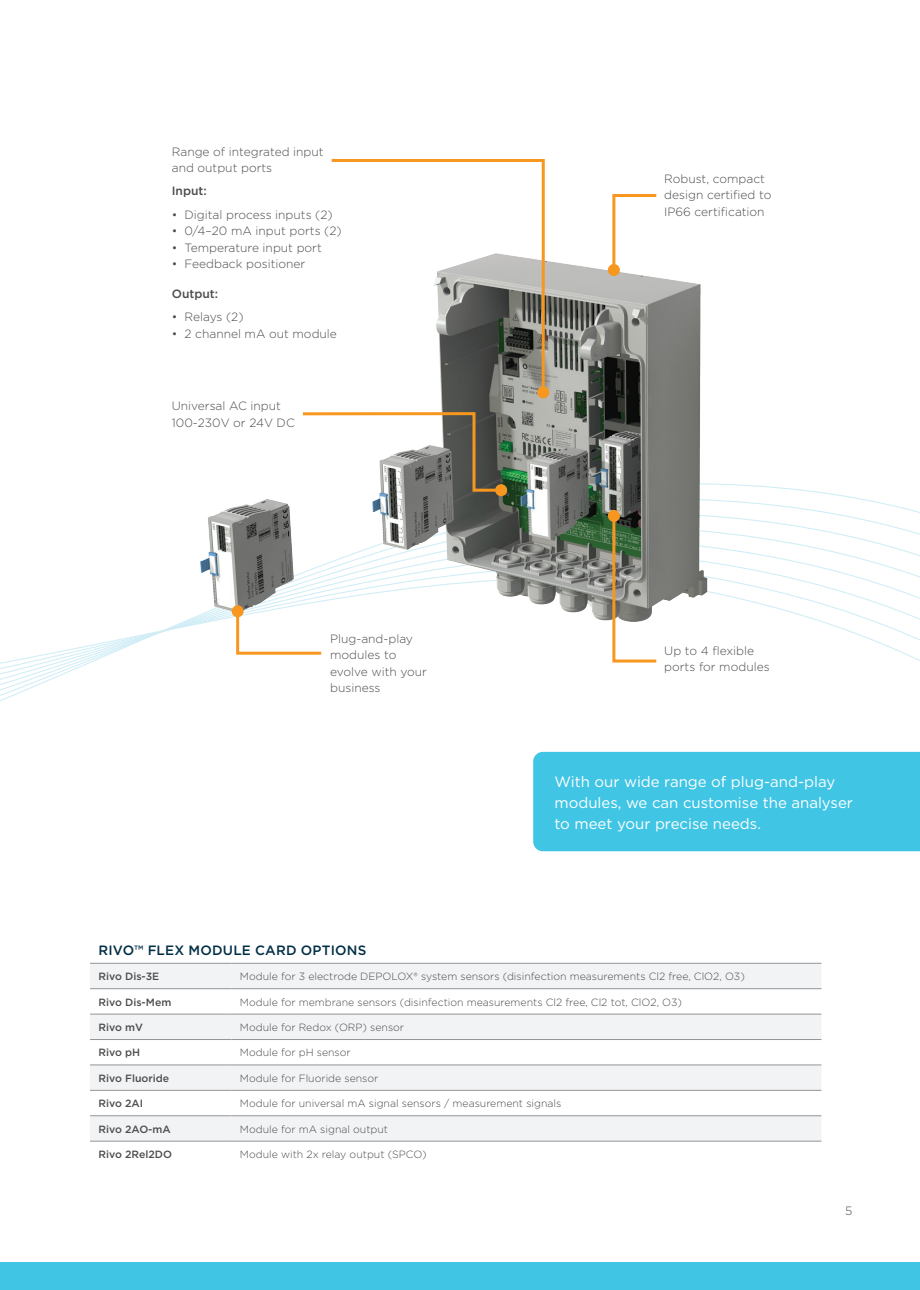
<style>
.page{position:relative;width:920px;height:1290px;background:#fff}
.page>*{position:absolute;margin:0;border:0;box-sizing:border-box;transform-origin:0 0}
.Pull_quote_2_-_Round{font:15px/21px "Gotham";color:#fff}
.Table___Chart___Grap{font:500 13.5px "Gotham";letter-spacing:.02em;color:#002f45}
.Label{font:300 12px/16.5px "Gotham";color:#4b4c4d}
.Label-2{font:500 12px "Gotham";color:#4b4c4d}
.Table_Text{font:300 10.5px "Gotham";color:#4b4c4d}
.Table_Subhead{font:500 10.5px "Gotham";color:#4b4c4d}
</style>
<div class="page">
<div style="left:0;top:1263px;width:14px;height:27px;background:#41c5e5"></div>
<div style="left:14px;top:1263px;width:906px;height:27px;background:#41c5e5"></div>
<svg style="left:0;top:483px;width:920px;height:369px"></svg>
<img style="left:201px;top:261px;width:507px;height:361px">
<div style="left:311px;top:386px;width:61px;height:68px;background:#fff"></div>
<svg style="left:90px;top:964px;width:731px;height:177px;fill:#f2f3f4"></svg>
<hr style="left:90px;top:963px;width:141px;height:1px;background:#959595">
<hr style="left:231px;top:963px;width:590px;height:1px;background:#959595">
<hr style="left:90px;top:988px;width:141px;height:1px;background:#959595">
<hr style="left:231px;top:988px;width:590px;height:1px;background:#959595">
<hr style="left:90px;top:1014px;width:141px;height:1px;background:#959595">
<hr style="left:231px;top:1014px;width:590px;height:1px;background:#959595">
<hr style="left:90px;top:1039px;width:141px;height:1px;background:#959595">
<hr style="left:231px;top:1039px;width:590px;height:1px;background:#959595">
<hr style="left:90px;top:1065px;width:141px;height:1px;background:#959595">
<hr style="left:231px;top:1065px;width:590px;height:1px;background:#959595">
<hr style="left:90px;top:1090px;width:141px;height:1px;background:#959595">
<hr style="left:231px;top:1090px;width:590px;height:1px;background:#959595">
<hr style="left:90px;top:1115px;width:141px;height:1px;background:#959595">
<hr style="left:231px;top:1115px;width:590px;height:1px;background:#959595">
<hr style="left:90px;top:1141px;width:141px;height:1px;background:#959595">
<hr style="left:231px;top:1141px;width:590px;height:1px;background:#959595">
<svg style="left:611px;top:194px;width:48px;height:79px"></svg>
<div style="left:608px;top:264px;width:12px;height:12px;background:#f7971f;border-radius:50%"></div>
<svg style="left:329px;top:159px;width:217px;height:236px"></svg>
<div style="left:537px;top:386px;width:12px;height:12px;background:#f7971f;border-radius:50%"></div>
<svg style="left:300px;top:411px;width:204px;height:82px"></svg>
<div style="left:495px;top:484px;width:12px;height:12px;background:#f7971f;border-radius:50%"></div>
<svg style="left:235px;top:608px;width:89px;height:48px"></svg>
<div style="left:232px;top:605px;width:12px;height:12px;background:#f7971f;border-radius:50%"></div>
<svg style="left:611px;top:513px;width:48px;height:151px"></svg>
<div style="left:608px;top:510px;width:12px;height:12px;background:#f7971f;border-radius:50%"></div>
<div style="left:533px;top:752px;width:387px;height:99px;background:#41c5e5"></div>
<p class="Label" style="left:172px;top:143px;width:153px">Range of integrated input and output ports</p>
<p class="Label-2" style="left:172px;top:183px;width:37px">Input:</p>
<p class="Label" style="left:172px;top:206px;width:162px">• Digital process inputs (2)</p>
<p class="Label" style="left:172px;top:222px;width:171px">• 0/4–20 mA input ports (2)</p>
<p class="Label" style="left:172px;top:239px;width:152px">• Temperature input port</p>
<p class="Label" style="left:172px;top:255px;width:135px">• Feedback positioner</p>
<p class="Label-2" style="left:172px;top:286px;width:48px">Output:</p>
<p class="Label" style="left:172px;top:309px;width:73px">• Relays (2)</p>
<p class="Label" style="left:172px;top:325px;width:167px">• 2 channel mA out module</p>
<p class="Label" style="left:172px;top:397px;width:125px">Universal AC input<br>100-230V or 24V DC</p>
<p class="Label" style="left:664px;top:170px;width:109px">Robust, compact design certified to<br>IP66 certification</p>
<p class="Label" style="left:330px;top:630px;width:98px">Plug-and-play modules to evolve with your business</p>
<p class="Label" style="left:664px;top:642px;width:107px">Up to 4 flexible ports for modules</p>
<p class="Pull_quote_2_-_Round" style="left:554px;top:770px;width:300px">With our wide range of plug-and-play modules, we can customise the analyser to meet your precise needs.</p>
<p class="Table___Chart___Grap" style="left:99px;top:941px;width:269px">RIVO™ FLEX MODULE CARD OPTIONS</p>
<p class="Table_Subhead" style="left:99px;top:969px;width:62px">Rivo Dis-3E</p>
<p class="Table_Text" style="left:240px;top:970px;width:506px">Module for 3 electrode DEPOLOX® system sensors (disinfection measurements Cl2 free, ClO2, O3)</p>
<p class="Table_Subhead" style="left:99px;top:995px;width:74px">Rivo Dis-Mem</p>
<p class="Table_Text" style="left:240px;top:995px;width:444px">Module for membrane sensors (disinfection measurements Cl2 free, Cl2 tot, ClO2, O3)</p>
<p class="Table_Subhead" style="left:99px;top:1020px;width:46px">Rivo mV</p>
<p class="Table_Text" style="left:240px;top:1021px;width:166px">Module for Redox (ORP) sensor</p>
<p class="Table_Subhead" style="left:99px;top:1046px;width:43px">Rivo pH</p>
<p class="Table_Text" style="left:240px;top:1046px;width:112px">Module for pH sensor</p>
<p class="Table_Subhead" style="left:99px;top:1071px;width:72px">Rivo Fluoride</p>
<p class="Table_Text" style="left:240px;top:1071px;width:140px">Module for Fluoride sensor</p>
<p class="Table_Subhead" style="left:99px;top:1097px;width:46px">Rivo 2AI</p>
<p class="Table_Text" style="left:240px;top:1097px;width:323px">Module for universal mA signal sensors / measurement signals</p>
<p class="Table_Subhead" style="left:99px;top:1122px;width:74px">Rivo 2AO-mA</p>
<p class="Table_Text" style="left:240px;top:1122px;width:150px">Module for mA signal output</p>
<p class="Table_Subhead" style="left:99px;top:1147px;width:75px">Rivo 2Rel2DO</p>
<p class="Table_Text" style="left:240px;top:1148px;width:188px">Module with 2x relay output (SPCO)</p>
<p class="Label" style="left:845px;top:1202px;width:9px">5</p>
</div>
